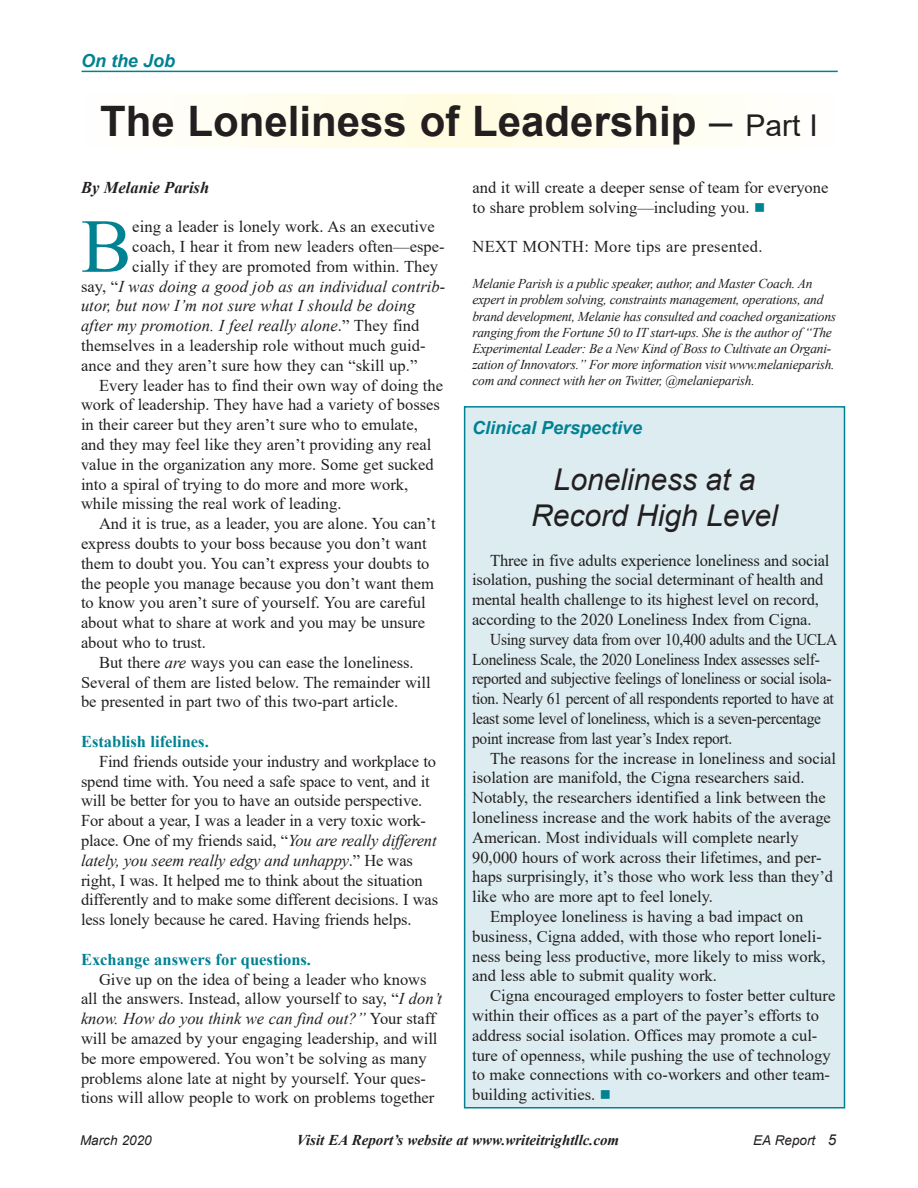
<style>
.page{position:relative;width:918px;height:1188px;background:#fff}
.page>*{position:absolute;margin:0;border:0;box-sizing:border-box;transform-origin:0 0}
.Drop_Cap{font:76.35px "Times New Roman";color:#008293}
.Heading{font:700 42px "Arial";color:#231f20}
.Subhead{font:italic 30px/36px "Arial";color:#231f20;text-align:center}
.t1{font:italic 700 18px "Arial";color:#008293}
.Body_Copy{font:16.5px/19.8px "Times New Roman";color:#231f20}
.Body_Copy-2{font:16.5px/19.8px "Times New Roman";letter-spacing:-.02em;color:#231f20;scale:.94 1}
.Drop_Cap-2{font:16.5px "Times New Roman";letter-spacing:.005em;color:#231f20}
.Drop_Cap-3{font:italic 16.5px "Times New Roman";letter-spacing:.005em;color:#231f20}
.Body_Heading{font:700 16.5px "Times New Roman";color:#008293}
.Body_Copy-3{font:16.5px "Times New Roman";letter-spacing:.02em;color:#231f20}
.By_Line{font:italic 700 16.5px "Times New Roman";color:#231f20}
.t2{font:italic 700 15px "Times New Roman";color:#231f20}
.Source{font:italic 13.5px/16.2px "Times New Roman";letter-spacing:-.02em;color:#231f20}
.t3{font:italic 13.5px "Arial";color:#231f20}
.s1{font-weight:400}
.s2{font-weight:400;font-size:30px}
.s3{color:#008293}
.s4{font-style:normal}
.s5{font-style:italic}
.s6{font-size:15px}
</style>
<div class="page">
<hr style="left:82px;top:71px;width:756px;height:1px;background:#008293">
<svg style="left:203px;top:95px;width:513px;height:52px"></svg>
<div style="left:463px;top:406px;width:383px;height:703px;background:#dcecf0"></div>
<p class="t1" style="left:81px;top:49px;width:96px">On the Job</p>
<p class="Heading" style="left:100px;top:92px;width:719px">The Loneliness of Leadership <span class="s1">–</span> <span class="s2">Part I</span></p>
<p class="By_Line" style="left:81px;top:176px;width:130px">By Melanie Parish</p>
<p class="Drop_Cap" style="left:81px;top:192px;width:52px">B</p>
<p class="Drop_Cap-2" style="left:132px;top:215px;width:304px">eing a leader is lonely work. As an executive</p>
<p class="Body_Copy" style="left:472px;top:177px;width:357px">and it will create a deeper sense of team for everyone to share problem solving—including you. <span class="s3">■</span></p>
<p class="Body_Copy-3" style="left:472px;top:235px;width:292px">NEXT MONTH: More tips are presented.</p>
<p class="Source" style="left:472px;top:275px;width:365px">Melanie Parish is a public speaker, author, and Master Coach. An expert in problem solving, constraints management, operations, and brand development, Melanie has consulted and coached organizations ranging from the Fortune 50 to IT start-ups. She is the author of “The Experimental Leader: Be a New Kind of Boss to Cultivate an Organi&shy;zation of Innovators.” For more information visit www.melanieparish. com and connect with her on Twitter, @melanieparish.</p>
<p class="t1" style="left:472px;top:416px;width:172px">Clinical Perspective</p>
<p class="Subhead" style="left:531px;top:462px;width:248px">Loneliness at a<br>Record High Level</p>
<p class="Body_Copy" style="left:472px;top:550px;width:359px;text-indent:18px">Three in five adults experience loneliness and social isolation, pushing the social determinant of health and mental health challenge to its highest level on record, according to the 2020 Loneliness Index from Cigna.</p>
<p class="Body_Copy-2" style="left:472px;top:629px;width:390px;text-indent:18px">Using survey data from over 10,400 adults and the UCLA Loneliness Scale, the 2020 Loneliness Index assesses self&shy;reported and subjective feelings of loneliness or social isola&shy;tion. Nearly 61 percent of all respondents reported to have at least some level of loneliness, which is a seven-percentage point increase from last year’s Index report.</p>
<p class="Body_Copy" style="left:472px;top:748px;width:366px;text-indent:18px">The reasons for the increase in loneliness and social isolation are manifold, the Cigna researchers said.<br>Notably, the researchers identified a link between the loneliness increase and the work habits of the average American. Most individuals will complete nearly 90,000 hours of work across their lifetimes, and per&shy;haps surprisingly, it’s those who work less than they’d like who are more apt to feel lonely.</p>
<p class="Body_Copy" style="left:472px;top:906px;width:355px;text-indent:18px">Employee loneliness is having a bad impact on business, Cigna added, with those who report loneli&shy;ness being less productive, more likely to miss work, and less able to submit quality work.</p>
<p class="Body_Copy" style="left:472px;top:985px;width:365px;text-indent:18px">Cigna encouraged employers to foster better culture within their offices as a part of the payer’s efforts to address social isolation. Offices may promote a cul&shy;ture of openness, while pushing the use of technology to make connections with co-workers and other team&shy;building activities. <span class="s3">■</span></p>
<p class="Drop_Cap-2" style="left:132px;top:235px;width:314px">coach, I hear it from new leaders often—espe-</p>
<p class="Drop_Cap-2" style="left:132px;top:255px;width:307px">cially if they are promoted from within. They</p>
<p class="Drop_Cap-3" style="left:81px;top:275px;width:366px"><span class="s4">say, “</span>I was doing a good job as an individual contrib-</p>
<p class="Drop_Cap-3" style="left:81px;top:295px;width:336px">utor, but now I’m not sure what I should be doing</p>
<p class="Drop_Cap-3" style="left:81px;top:314px;width:340px">after my promotion. I feel really alone<span class="s4">.” They find</span></p>
<p class="Drop_Cap-2" style="left:81px;top:334px;width:346px">themselves in a leadership role without much guid-</p>
<p class="Drop_Cap-2" style="left:81px;top:354px;width:338px">ance and they aren’t sure how they can “skill up.”</p>
<p class="Body_Copy" style="left:81px;top:375px;width:364px;text-indent:18px">Every leader has to find their own way of doing the work of leadership. They have had a variety of bosses in their career but they aren’t sure who to emulate, and they may feel like they aren’t providing any real value in the organization any more. Some get sucked into a spiral of trying to do more and more work, while missing the real work of leading.</p>
<p class="Body_Copy" style="left:81px;top:513px;width:356px;text-indent:18px">And it is true, as a leader, you are alone. You can’t express doubts to your boss because you don’t want them to doubt you. You can’t express your doubts to the people you manage because you don’t want them to know you aren’t sure of yourself. You are careful about what to share at work and you may be unsure about who to trust.</p>
<p class="Body_Copy" style="left:81px;top:652px;width:351px;text-indent:18px">But there <span class="s5">are</span> ways you can ease the loneliness.<br>Several of them are listed below. The remainder will be presented in part two of this two-part article.</p>
<p class="Body_Heading" style="left:81px;top:730px;width:129px">Establish lifelines.</p>
<p class="Body_Copy" style="left:81px;top:751px;width:359px;text-indent:18px">Find friends outside your industry and workplace to spend time with. You need a safe space to vent, and it will be better for you to have an outside perspective.<br>For about a year, I was a leader in a very toxic work&shy;place. One of my friends said, “<span class="s5">You are really different lately, you seem really edgy and unhappy</span>.” He was right, I was. It helped me to think about the situation differently and to make some different decisions. I was less lonely because he cared. Having friends helps.</p>
<p class="Body_Heading" style="left:81px;top:947px;width:232px">Exchange answers for questions.</p>
<p class="Body_Copy" style="left:81px;top:969px;width:362px;text-indent:18px">Give up on the idea of being a leader who knows all the answers. Instead, allow yourself to say, “<span class="s5">I don’t know. How do you think we can find out?”</span> Your staff will be amazed by your engaging leadership, and will be more empowered. You won’t be solving as many problems alone late at night by yourself. Your ques&shy;tions will allow people to work on problems together</p>
<p class="t3" style="left:80px;top:1131px;width:73px">March 2020</p>
<p class="t2" style="left:297px;top:1129px;width:324px">Visit EA Report’s website at www.writeitrightllc.com</p>
<p class="t3" style="left:753px;top:1131px;width:84px">EA Report <span class="s6">5</span></p>
</div>
